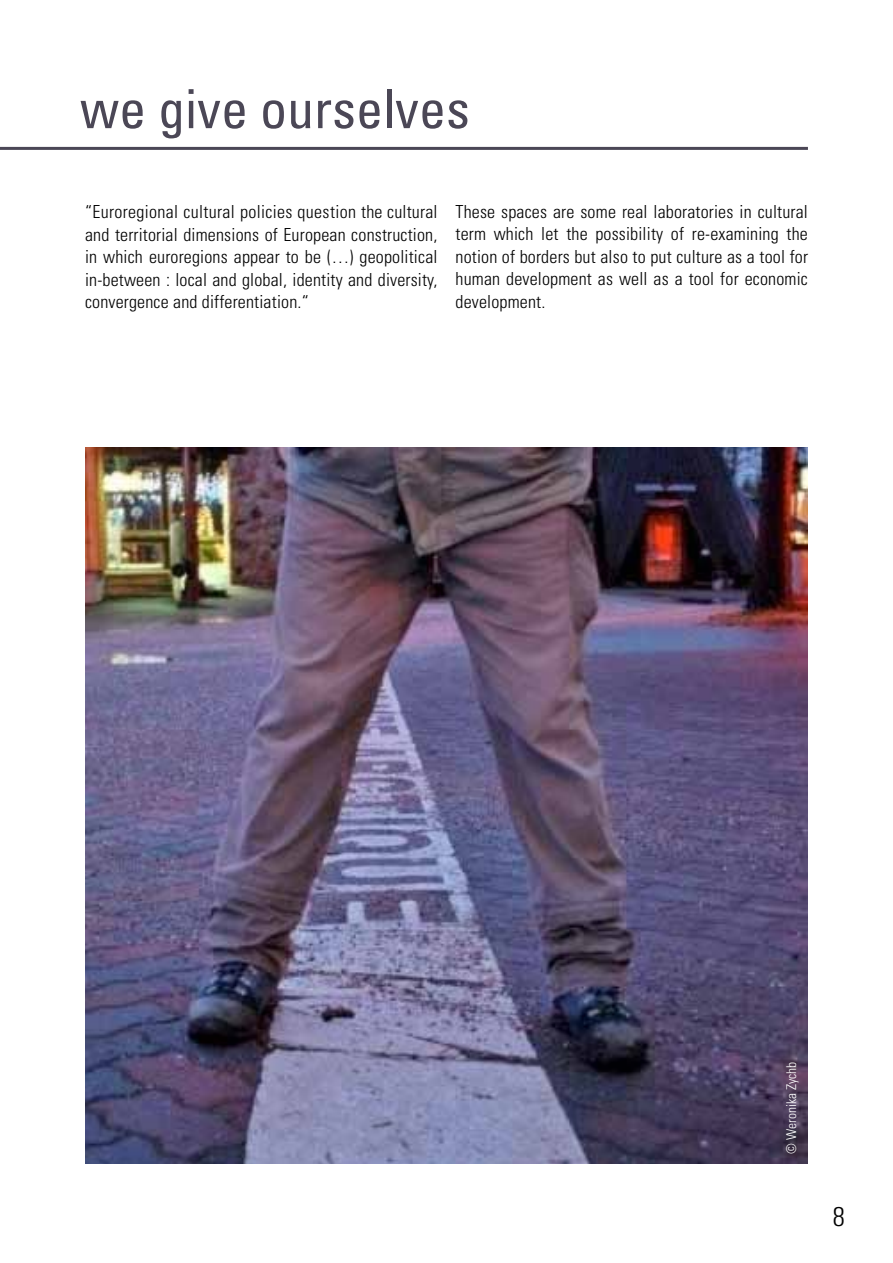
<style>
.page{position:relative;width:893px;height:1263px;background:#fff}
.page>*{position:absolute;margin:0;border:0;box-sizing:border-box;transform-origin:0 0}
.t1{font:condensed 54px "Univers";color:#4b4756}
.t2{font:300 condensed 27px "Univers";color:#000}
.t3{font:300 condensed 18px/22.5px "Univers";letter-spacing:.01em;color:#000;text-align:justify}
.t4{font:300 condensed 13.5px "Univers";color:#fff}
</style>
<div class="page">
<hr style="left:0;top:147px;width:808px;height:3px;background:#4b4756">
<img style="left:85px;top:447px;width:723px;height:717px">
<h1 class="t1" style="left:80px;top:75px;width:391px">we give ourselves</h1>
<p class="t3" style="left:85px;top:201px;width:354px">“Euroregional cultural policies question the cultural and territorial dimensions of European construction, in which euroregions appear to be (…) geopolitical in-between : local and global, identity and diversity, convergence and differentiation.“</p>
<p class="t3" style="left:455px;top:200px;width:354px">These spaces are some real laboratories in cultural term which let the possibility of re-examining the notion of borders but also to put culture as a tool for human development as well as a tool for economic development.</p>
<p class="t4" style="left:783px;top:1154px;width:94px;rotate:-90deg">© Weronika Zychb</p>
<h2 class="t2" style="left:833px;top:1200px;width:13px">8</h2>
</div>
